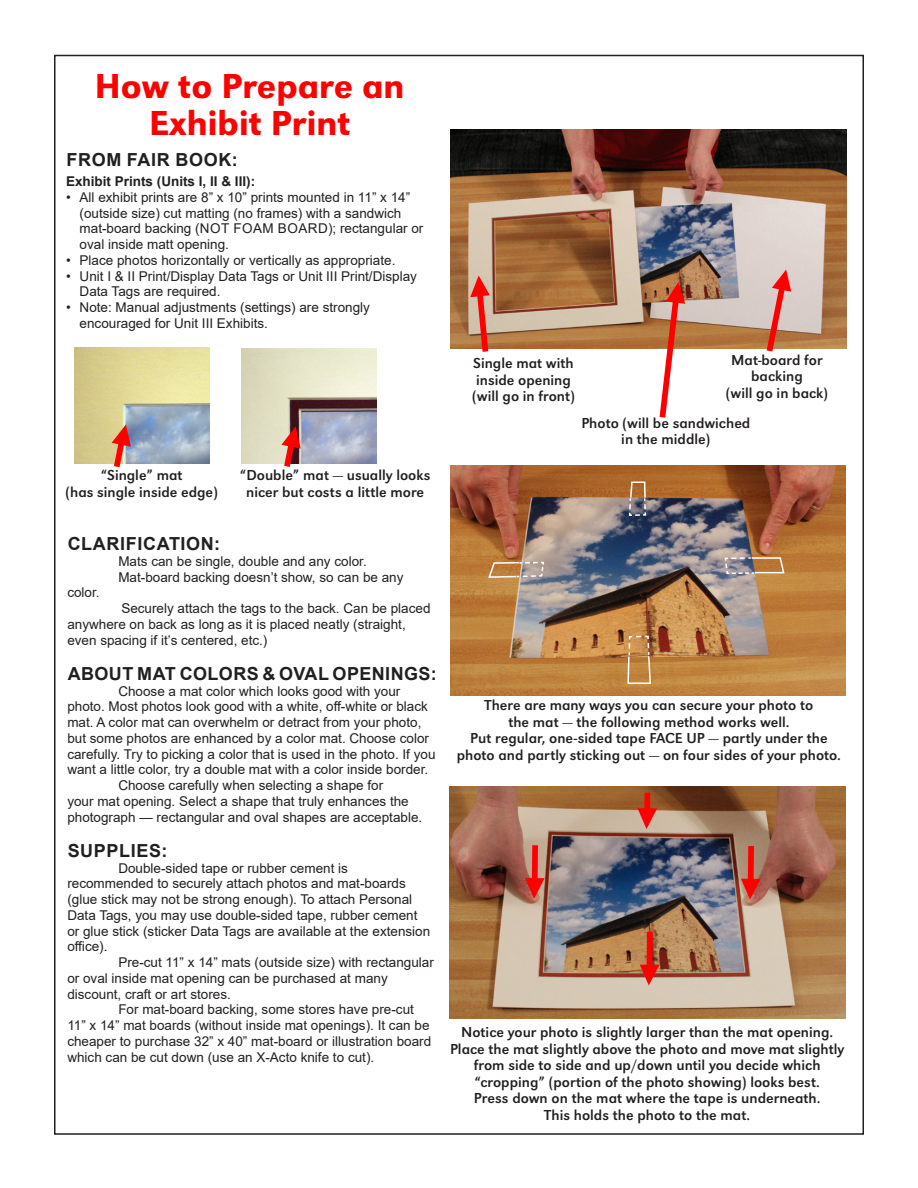
<style>
.page{position:relative;width:918px;height:1188px;background:#fff}
.page>*{position:absolute;margin:0;border:0;box-sizing:border-box;transform-origin:0 0}
.Headline_--_UNL_Tool{font:500 36px/37.5px "URW Grotesk";color:#f00;text-align:center}
.classes_--_4H{font:700 18px "Arial";letter-spacing:.035em;color:#231f20}
.Photo_Caption{font:15px/16.5px "URW Grotesk";color:#231f20;text-align:center}
.Photography_Text_2{font:13.5px/15.8px "Arial";color:#231f20}
.classes_--_4H-2{font:700 13.5px "Arial";color:#231f20}
</style>
<div class="page">
<img style="left:74px;top:347px;width:135px;height:117px">
<img style="left:241px;top:348px;width:135px;height:116px">
<svg style="left:112px;top:424px;width:19px;height:43px"></svg>
<svg style="left:281px;top:426px;width:20px;height:41px"></svg>
<img style="left:450px;top:129px;width:396px;height:219px">
<svg style="left:470px;top:275px;width:20px;height:77px;background:#dc7766"></svg>
<svg style="left:767px;top:270px;width:24px;height:82px;background:#dd8579"></svg>
<svg style="left:660px;top:282px;width:25px;height:136px"></svg>
<img style="left:450px;top:465px;width:396px;height:230px">
<img style="left:449px;top:787px;width:396px;height:231px">
<svg style="left:487px;top:561px;width:58px;height:18px"></svg>
<svg style="left:724px;top:556px;width:62px;height:19px"></svg>
<svg style="left:638px;top:808px;width:19px;height:21px"></svg>
<div style="left:644px;top:793px;width:6px;height:17px;background:#f00"></div>
<svg style="left:640px;top:965px;width:19px;height:20px"></svg>
<div style="left:647px;top:932px;width:6px;height:34px;background:#f00"></div>
<svg style="left:525px;top:878px;width:20px;height:21px"></svg>
<div style="left:532px;top:845px;width:6px;height:35px;background:#f00"></div>
<svg style="left:741px;top:879px;width:20px;height:21px"></svg>
<div style="left:748px;top:846px;width:6px;height:35px;background:#f00"></div>
<svg style="left:627px;top:635px;width:25px;height:50px"></svg>
<svg style="left:628px;top:481px;width:19px;height:36px"></svg>
<p class="Headline_--_UNL_Tool" style="left:95px;top:67px;width:311px">How to Prepare an<br>Exhibit Print</p>
<p class="classes_--_4H" style="left:66px;top:147px;width:173px">FROM FAIR BOOK:</p>
<p class="classes_--_4H-2" style="left:66px;top:172px;width:191px">Exhibit Prints (Units I, II &amp; III):</p>
<p class="Photography_Text_2" style="left:80px;top:189px;width:345px;text-indent:-14px">• All exhibit prints are 8” x 10” prints mounted in 11” x 14” (outside size) cut matting (no frames) with a sandwich mat-board backing (NOT FOAM BOARD); rectangular or oval inside matt opening.</p>
<p class="Photography_Text_2" style="left:66px;top:252px;width:331px">• Place photos horizontally or vertically as appropriate.</p>
<p class="Photography_Text_2" style="left:80px;top:268px;width:339px;text-indent:-14px">• Unit I &amp; II Print/Display Data Tags or Unit III Print/Display<br>Data Tags are required.</p>
<p class="Photography_Text_2" style="left:80px;top:299px;width:292px;text-indent:-14px">• Note: Manual adjustments (settings) are strongly encouraged for Unit III Exhibits.</p>
<p class="Photo_Caption" style="left:65px;top:467px;width:154px">“Single” mat<br>(has single inside edge)</p>
<p class="Photo_Caption" style="left:240px;top:467px;width:192px">“Double” mat — usually looks nicer but costs a little more</p>
<p class="classes_--_4H" style="left:68px;top:531px;width:154px">CLARIFICATION:</p>
<p class="Photography_Text_2" style="left:118px;top:553px;width:250px">Mats can be single, double and any color.</p>
<p class="Photography_Text_2" style="left:118px;top:569px;width:287px">Mat-board backing doesn’t show, so can be any</p>
<p class="Photography_Text_2" style="left:67px;top:585px;width:34px">color.</p>
<p class="Photography_Text_2" style="left:67px;top:600px;width:365px;text-indent:54px">Securely attach the tags to the back. Can be placed anywhere on back as long as it is placed neatly (straight, even spacing if it’s centered, etc.)</p>
<p class="classes_--_4H" style="left:68px;top:661px;width:371px">ABOUT MAT COLORS &amp; OVAL OPENINGS:</p>
<p class="Photography_Text_2" style="left:67px;top:683px;width:370px;text-indent:51px">Choose a mat color which looks good with your photo. Most photos look good with a white, off-white or black mat. A color mat can overwhelm or detract from your photo, but some photos are enhanced by a color mat. Choose color carefully. Try to picking a color that is used in the photo. If you want a little color, try a double mat with a color inside border.</p>
<p class="Photography_Text_2" style="left:67px;top:777px;width:356px;text-indent:51px">Choose carefully when selecting a shape for<br>your mat opening. Select a shape that truly enhances the photograph — rectangular and oval shapes are acceptable.</p>
<p class="classes_--_4H" style="left:68px;top:838px;width:101px">SUPPLIES:</p>
<p class="Photography_Text_2" style="left:67px;top:860px;width:364px;text-indent:51px">Double-sided tape or rubber cement is recommended to securely attach photos and mat-boards (glue stick may not be strong enough). To attach Personal Data Tags, you may use double-sided tape, rubber cement or glue stick (sticker Data Tags are available at the extension office).</p>
<p class="Photography_Text_2" style="left:67px;top:954px;width:368px;text-indent:51px">Pre-cut 11” x 14” mats (outside size) with rectangular or oval inside mat opening can be purchased at many discount, craft or art stores.</p>
<p class="Photography_Text_2" style="left:67px;top:1002px;width:365px;text-indent:51px">For mat-board backing, some stores have pre-cut 11” x 14” mat boards (without inside mat openings). It can be cheaper to purchase 32” x 40” mat-board or illustration board which can be cut down (use an X-Acto knife to cut).</p>
<p class="Photo_Caption" style="left:472px;top:355px;width:104px;text-align:left">Single mat with inside opening (will go in front)</p>
<p class="Photo_Caption" style="left:726px;top:351px;width:104px">Mat-board for backing<br>(will go in back)</p>
<p class="Photo_Caption" style="left:581px;top:415px;width:170px">Photo (will be sandwiched in the middle)</p>
<p class="Photo_Caption" style="left:457px;top:697px;width:386px">There are many ways you can secure your photo to<br>the mat — the following method works well.<br>Put regular, one-sided tape FACE UP — partly under the photo and partly sticking out — on four sides of your photo.</p>
<p class="Photo_Caption" style="left:461px;top:1024px;width:373px">Notice your photo is slightly larger than the mat opening.</p>
<p class="Photo_Caption" style="left:450px;top:1041px;width:396px">Place the mat slightly above the photo and move mat slightly from side to side and up/down until you decide which “cropping” (portion of the photo showing) looks best.<br>Press down on the mat where the tape is underneath.<br>This holds the photo to the mat.</p>
</div>
